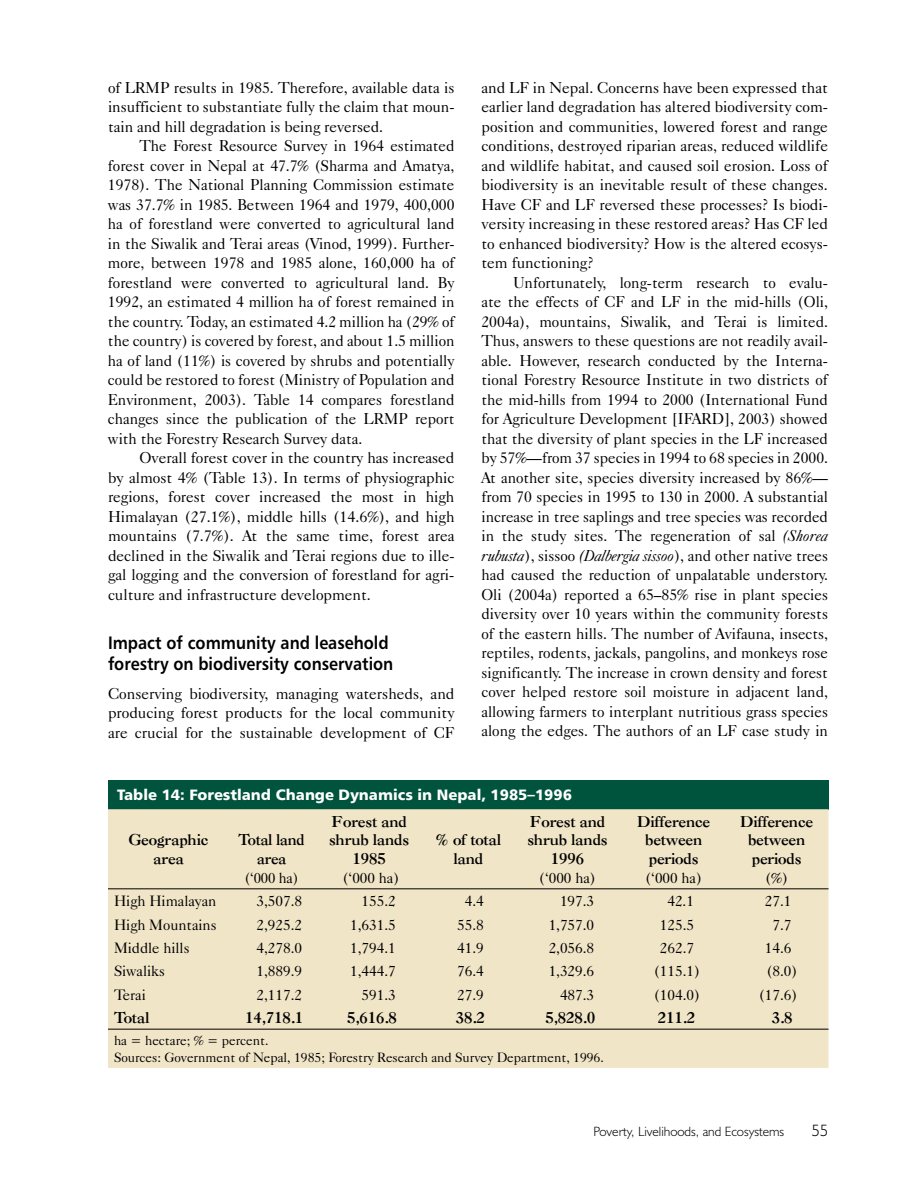
<style>
.page{position:relative;width:918px;height:1188px;background:#fff}
.page>*{position:absolute;margin:0;border:0;box-sizing:border-box;transform-origin:0 0}
.t1{font:18px/21px "Humanist 777 BT Bold B";color:#000;scale:.9 1}
.t2{font:300 16.5px "Humanist 521 BT";color:#000}
.t3{font:15.75px/19.5px "Caslon 540 BT";color:#000;text-align:justify}
.t4{font:15px "Caslon 540 BT";color:#000}
.t5{font:700 15px/18.8px "Caslon";color:#000;text-align:center}
.t6{font:15px "Humanist 777 BT Black B";color:#fff}
.t7{font:13.5px/16.5px "Caslon 540 BT";color:#000}
.t8{font:300 13.5px "Humanist 521 BT";color:#000}
.s1{font-style:italic}
</style>
<div class="page">
<div style="left:108px;top:780px;width:721px;height:29px;background:#00543d"></div>
<div style="left:108px;top:809px;width:721px;height:259px;background:#f1e5c8"></div>
<svg style="left:108px;top:888px;width:721px;height:2px"></svg>
<svg style="left:108px;top:1028px;width:721px;height:2px"></svg>
<p class="t3" style="left:108px;top:79px;width:348px">of LRMP results in 1985. Therefore, available data is insufficient to substantiate fully the claim that moun&shy;tain and hill degradation is being reversed.</p>
<p class="t3" style="left:108px;top:138px;width:348px;text-indent:32px">The Forest Resource Survey in 1964 estimated forest cover in Nepal at 47.7% (Sharma and Amatya, 1978). The National Planning Commission estimate was 37.7% in 1985. Between 1964 and 1979, 400,000 ha of forestland were converted to agricultural land in the Siwalik and Terai areas (Vinod, 1999). Further&shy;more, between 1978 and 1985 alone, 160,000 ha of forestland were converted to agricultural land. By 1992, an estimated 4 million ha of forest remained in the country. Today, an estimated 4.2 million ha (29% of the country) is covered by forest, and about 1.5 million ha of land (11%) is covered by shrubs and potentially could be restored to forest (Ministry of Population and Environment, 2003). Table 14 compares forestland changes since the publication of the LRMP report with the Forestry Research Survey data.</p>
<p class="t3" style="left:108px;top:450px;width:348px;text-indent:32px">Overall forest cover in the country has increased by almost 4% (Table 13). In terms of physiographic regions, forest cover increased the most in high Himalayan (27.1%), middle hills (14.6%), and high mountains (7.7%). At the same time, forest area declined in the Siwalik and Terai regions due to ille&shy;gal logging and the conversion of forestland for agri&shy;culture and infrastructure development.</p>
<p class="t1" style="left:108px;top:634px;width:319px">Impact of community and leasehold forestry on biodiversity conservation</p>
<p class="t3" style="left:108px;top:685px;width:348px">Conserving biodiversity, managing watersheds, and producing forest products for the local community are crucial for the sustainable development of CF</p>
<p class="t3" style="left:481px;top:79px;width:348px">and LF in Nepal. Concerns have been expressed that earlier land degradation has altered biodiversity com&shy;position and communities, lowered forest and range conditions, destroyed riparian areas, reduced wildlife and wildlife habitat, and caused soil erosion. Loss of biodiversity is an inevitable result of these changes.<br>Have CF and LF reversed these processes? Is biodi&shy;versity increasing in these restored areas? Has CF led to enhanced biodiversity? How is the altered ecosys&shy;tem functioning?</p>
<p class="t3" style="left:481px;top:274px;width:348px;text-indent:32px">Unfortunately, long-term research to evalu&shy;ate the effects of CF and LF in the mid-hills (Oli, 2004a), mountains, Siwalik, and Terai is limited.<br>Thus, answers to these questions are not readily avail&shy;able. However, research conducted by the Interna&shy;tional Forestry Resource Institute in two districts of the mid-hills from 1994 to 2000 (International Fund for Agriculture Development [IFARD], 2003) showed that the diversity of plant species in the LF increased by 57%—from 37 species in 1994 to 68 species in 2000.<br>At another site, species diversity increased by 86%— from 70 species in 1995 to 130 in 2000. A substantial increase in tree saplings and tree species was recorded in the study sites. The regeneration of sal <span class="s1">(Shorea rubusta</span>), sissoo <span class="s1">(Dalbergia sissoo</span>), and other native trees had caused the reduction of unpalatable understory.<br>Oli (2004a) reported a 65–85% rise in plant species diversity over 10 years within the community forests of the eastern hills. The number of Avifauna, insects, reptiles, rodents, jackals, pangolins, and monkeys rose significantly. The increase in crown density and forest cover helped restore soil moisture in adjacent land, allowing farmers to interplant nutritious grass species along the edges. The authors of an LF case study in</p>
<p class="t6" style="left:117px;top:789px;width:457px">Table 14: Forestland Change Dynamics in Nepal, 1985–1996</p>
<p class="t5" style="left:129px;top:832px;width:81px">Geographic area</p>
<p class="t5" style="left:239px;top:832px;width:67px">Total land area</p>
<p class="t4" style="left:245px;top:872px;width:56px">(‘000 ha)</p>
<p class="t5" style="left:329px;top:813px;width:82px">Forest and shrub lands<br>1985</p>
<p class="t4" style="left:343px;top:872px;width:58px">(‘000 ha)</p>
<p class="t5" style="left:527px;top:813px;width:82px">Forest and shrub lands<br>1996</p>
<p class="t4" style="left:539px;top:872px;width:58px">(‘000 ha)</p>
<p class="t5" style="left:436px;top:832px;width:67px">% of total land</p>
<p class="t5" style="left:637px;top:813px;width:74px">Difference between periods</p>
<p class="t4" style="left:645px;top:872px;width:58px">(‘000 ha)</p>
<p class="t5" style="left:740px;top:813px;width:74px">Difference between periods</p>
<p class="t4" style="left:765px;top:872px;width:25px">(%)</p>
<p class="t4" style="left:114px;top:896px;width:104px">High Himalayan</p>
<p class="t4" style="left:257px;top:896px;width:47px">3,507.8</p>
<p class="t4" style="left:362px;top:896px;width:36px">155.2</p>
<p class="t4" style="left:465px;top:896px;width:20px">4.4</p>
<p class="t4" style="left:560px;top:896px;width:36px">197.3</p>
<p class="t4" style="left:668px;top:896px;width:28px">42.1</p>
<p class="t4" style="left:765px;top:896px;width:28px">27.1</p>
<p class="t4" style="left:114px;top:919px;width:104px">High Mountains</p>
<p class="t4" style="left:257px;top:919px;width:47px">2,925.2</p>
<p class="t4" style="left:350px;top:919px;width:47px">1,631.5</p>
<p class="t4" style="left:457px;top:919px;width:28px">55.8</p>
<p class="t4" style="left:549px;top:919px;width:47px">1,757.0</p>
<p class="t4" style="left:660px;top:919px;width:36px">125.5</p>
<p class="t4" style="left:773px;top:919px;width:20px">7.7</p>
<p class="t4" style="left:114px;top:943px;width:77px">Middle hills</p>
<p class="t4" style="left:257px;top:943px;width:47px">4,278.0</p>
<p class="t4" style="left:350px;top:943px;width:47px">1,794.1</p>
<p class="t4" style="left:457px;top:943px;width:28px">41.9</p>
<p class="t4" style="left:549px;top:943px;width:47px">2,056.8</p>
<p class="t4" style="left:660px;top:943px;width:36px">262.7</p>
<p class="t4" style="left:765px;top:943px;width:28px">14.6</p>
<p class="t4" style="left:114px;top:966px;width:52px">Siwaliks</p>
<p class="t4" style="left:257px;top:966px;width:47px">1,889.9</p>
<p class="t4" style="left:350px;top:966px;width:47px">1,444.7</p>
<p class="t4" style="left:457px;top:966px;width:28px">76.4</p>
<p class="t4" style="left:549px;top:966px;width:47px">1,329.6</p>
<p class="t4" style="left:654px;top:966px;width:48px">(115.1)</p>
<p class="t4" style="left:766px;top:966px;width:33px">(8.0)</p>
<p class="t4" style="left:114px;top:989px;width:33px">Terai</p>
<p class="t4" style="left:257px;top:989px;width:47px">2,117.2</p>
<p class="t4" style="left:362px;top:989px;width:36px">591.3</p>
<p class="t4" style="left:457px;top:989px;width:28px">27.9</p>
<p class="t4" style="left:560px;top:989px;width:36px">487.3</p>
<p class="t4" style="left:654px;top:989px;width:48px">(104.0)</p>
<p class="t4" style="left:759px;top:989px;width:40px">(17.6)</p>
<p class="t5" style="left:114px;top:1010px;width:37px">Total</p>
<p class="t5" style="left:245px;top:1010px;width:59px">14,718.1</p>
<p class="t5" style="left:347px;top:1010px;width:51px">5,616.8</p>
<p class="t5" style="left:456px;top:1010px;width:30px">38.2</p>
<p class="t5" style="left:546px;top:1010px;width:51px">5,828.0</p>
<p class="t5" style="left:658px;top:1010px;width:39px">211.2</p>
<p class="t5" style="left:772px;top:1010px;width:22px">3.8</p>
<p class="t7" style="left:114px;top:1034px;width:491px">ha = hectare; % = percent.<br>Sources: Government of Nepal, 1985; Forestry Research and Survey Department, 1996.</p>
<p class="t8" style="left:593px;top:1127px;width:192px">Poverty, Livelihoods, and Ecosystems</p>
<p class="t2" style="left:811px;top:1125px;width:18px">55</p>
</div>
